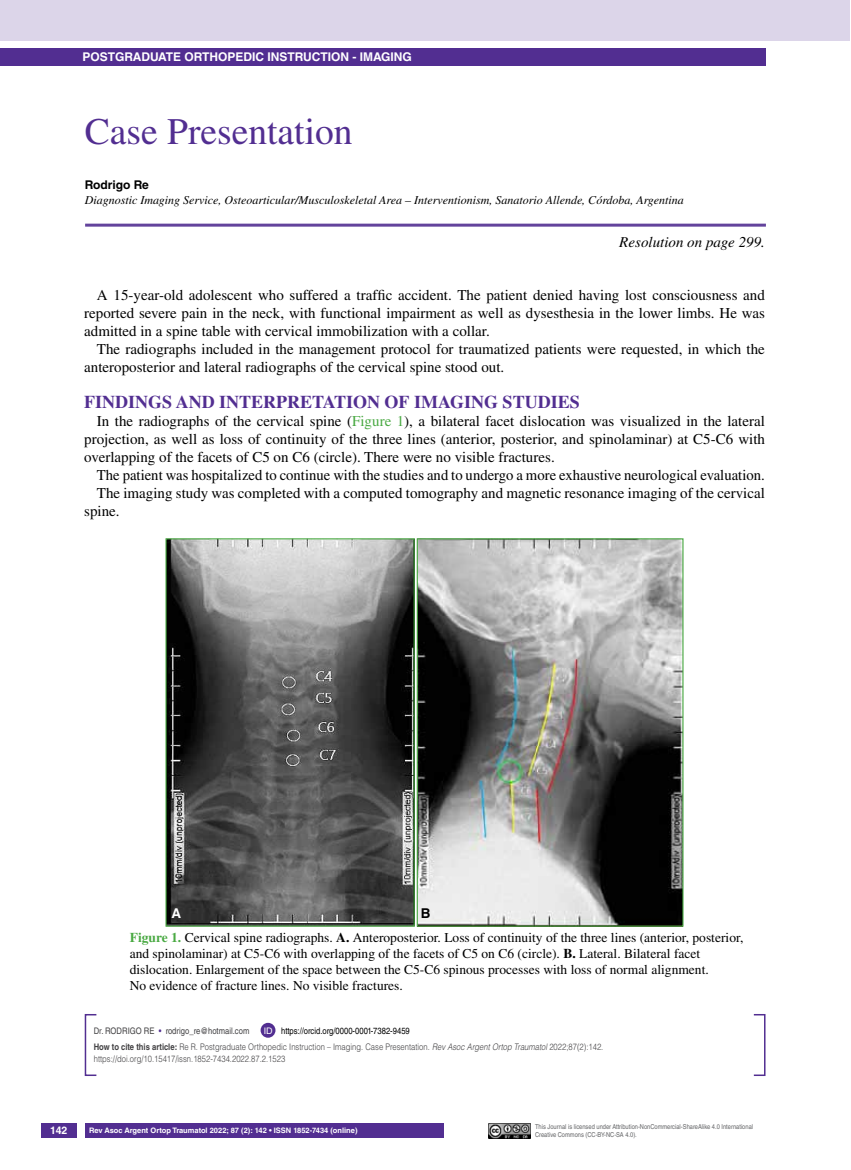
<style>
.page{position:relative;width:851px;height:1170px;background:#fff}
.page>*{position:absolute;margin:0;border:0;box-sizing:border-box;transform-origin:0 0}
.t1{font:37.5px "Times LT Std";color:#522e91}
.t2{font:700 18px "Times LT Std";color:#522e91}
.t3{font:15px/18px "Times LT Std";color:#000;text-align:justify}
.t4{font:italic 15px "Times LT Std";color:#000}
.t5{font:13.5px/16.2px "Times LT Std";color:#000}
.t6{font:700 13.5px "Helvetica LT Std";color:#fff}
.t7{font:700 13.5px "Helvetica LT Std";color:#000}
.t8{font:italic 12px "Times LT Std";color:#000}
.t9{font:700 12px "Helvetica LT Std";color:#fff}
.t10{font:700 12px "Helvetica LT Std";color:#000}
.t11{font:700 10.5px "Helvetica LT Std";color:#fff}
.t12{font:300 9px/16.2px "Helvetica LT Std";color:#414042;scale:.85 1}
.t13{font:9px "Helvetica LT Std";color:#414042;scale:.85 1}
.t14{font:9px "Helvetica LT Std";color:#fff}
.t15{font:700 7.5px "Helvetica LT Std";color:#fff}
.t16{font:6.75px/7.5px "Helvetica LT Std";color:#636466;scale:.85 1}
.s1{color:#49a942}
.s2{font-weight:700;color:#49a942}
.s3{font-weight:700}
.s4{font-weight:400;color:#000}
.s5{font-style:italic}
.s6{color:#522e91}
</style>
<div class="page">
<div style="left:41px;top:1123px;width:36px;height:14px;background:#522e91"></div>
<div style="left:0;top:49px;width:765px;height:17px;background:#522e91"></div>
<img style="left:488px;top:1123px;width:42px;height:14px">
<div style="left:0;top:0;width:849px;height:40px;background:#dcd5e9"></div>
<div style="left:85px;top:1123px;width:358px;height:14px;background:#522e91"></div>
<div style="left:85px;top:1013px;width:12px;height:62px;border:2px solid #522e91"></div>
<div style="left:753px;top:1013px;width:12px;height:62px;border:2px solid #522e91"></div>
<div style="left:260px;top:1022px;width:15px;height:15px;background:#522e91;border-radius:50%"></div>
<img style="left:418px;top:540px;width:263px;height:384px">
<div style="left:416px;top:538px;width:267px;height:388px;border:1px solid #49a942"></div>
<img style="left:167px;top:540px;width:245px;height:384px">
<div style="left:165px;top:538px;width:249px;height:388px;border:1px solid #49a942"></div>
<hr style="left:85px;top:224px;width:680px;height:3px;background:#63439c">
<p class="t9" style="left:82px;top:50px;width:331px">POSTGRADUATE ORTHOPEDIC INSTRUCTION - IMAGING</p>
<h1 class="t1" style="left:85px;top:111px;width:269px">Case Presentation</h1>
<p class="t10" style="left:85px;top:178px;width:66px">Rodrigo Re</p>
<p class="t8" style="left:85px;top:194px;width:600px">Diagnostic Imaging Service, Osteoarticular/Musculoskeletal Area – Interventionism, Sanatorio Allende, Córdoba, Argentina</p>
<p class="t4" style="left:619px;top:234px;width:147px">Resolution on page 299.</p>
<p class="t3" style="left:84px;top:286px;width:682px;text-indent:13px">A 15-year-old adolescent who suffered a traffic accident. The patient denied having lost consciousness and reported severe pain in the neck, with functional impairment as well as dysesthesia in the lower limbs. He was admitted in a spine table with cervical immobilization with a collar.</p>
<p class="t3" style="left:84px;top:340px;width:682px;text-indent:13px">The radiographs included in the management protocol for traumatized patients were requested, in which the anteroposterior and lateral radiographs of the cervical spine stood out.</p>
<p class="t2" style="left:84px;top:391px;width:497px">FINDINGS AND INTERPRETATION OF IMAGING STUDIES</p>
<p class="t3" style="left:84px;top:412px;width:682px;text-indent:13px">In the radiographs of the cervical spine (<span class="s1">Figure 1</span>), a bilateral facet dislocation was visualized in the lateral projection, as well as loss of continuity of the three lines (anterior, posterior, and spinolaminar) at C5-C6 with overlapping of the facets of C5 on C6 (circle). There were no visible fractures.</p>
<p class="t3" style="left:97px;top:466px;width:669px">The patient was hospitalized to continue with the studies and to undergo a more exhaustive neurological evaluation.</p>
<p class="t3" style="left:97px;top:484px;width:669px">The imaging study was completed with a computed tomography and magnetic resonance imaging of the cervical</p>
<p class="t3" style="left:84px;top:502px;width:37px">spine.</p>
<p class="t6" style="left:171px;top:904px;width:11px">A</p>
<p class="t7" style="left:420px;top:904px;width:11px">B</p>
<p class="t5" style="left:130px;top:929px;width:615px"><span class="s2">Figure 1.</span> Cervical spine radiographs. <span class="s3">A.</span> Anteroposterior. Loss of continuity of the three lines (anterior, posterior, and spinolaminar) at C5-C6 with overlapping of the facets of C5 on C6 (circle). <span class="s3">B.</span> Lateral. Bilateral facet dislocation. Enlargement of the space between the C5-C6 spinous processes with loss of normal alignment.<br>No evidence of fracture lines. No visible fractures.</p>
<p class="t14" style="left:264px;top:1025px;width:10px">ID</p>
<p class="t12" style="left:94px;top:1022px;width:601px;text-indent:187px"><span class="s4">https://orcid.org/0000-0001-7382-9459<br></span><span class="s3">How to cite this article:</span> Re R. Postgraduate Orthopedic Instruction – Imaging. Case Presentation. <span class="s5">Rev Asoc Argent Ortop Traumatol</span> 2022;87(2):142.</p>
<p class="t12" style="left:94px;top:1050px;width:227px">https://doi.org/10.15417/issn.1852-7434.2022.87.2.1523</p>
<p class="t13" style="left:94px;top:1025px;width:184px">Dr. Rodri go Re <span class="s6">•</span> rodrigo_re@hotmail.com</p>
<p class="t11" style="left:50px;top:1124px;width:19px">142</p>
<p class="t15" style="left:89px;top:1125px;width:270px">Rev Asoc Argent Ortop Traumatol 2022; 87 (2): 142 • ISSN 1852-7434 (online)</p>
<p class="t16" style="left:535px;top:1123px;width:258px">This Journal is licensed under Attribution-NonCommercial-ShareAlike 4.0 International<br>Creative Commons (CC-BY-NC-SA 4.0).</p>
</div>
